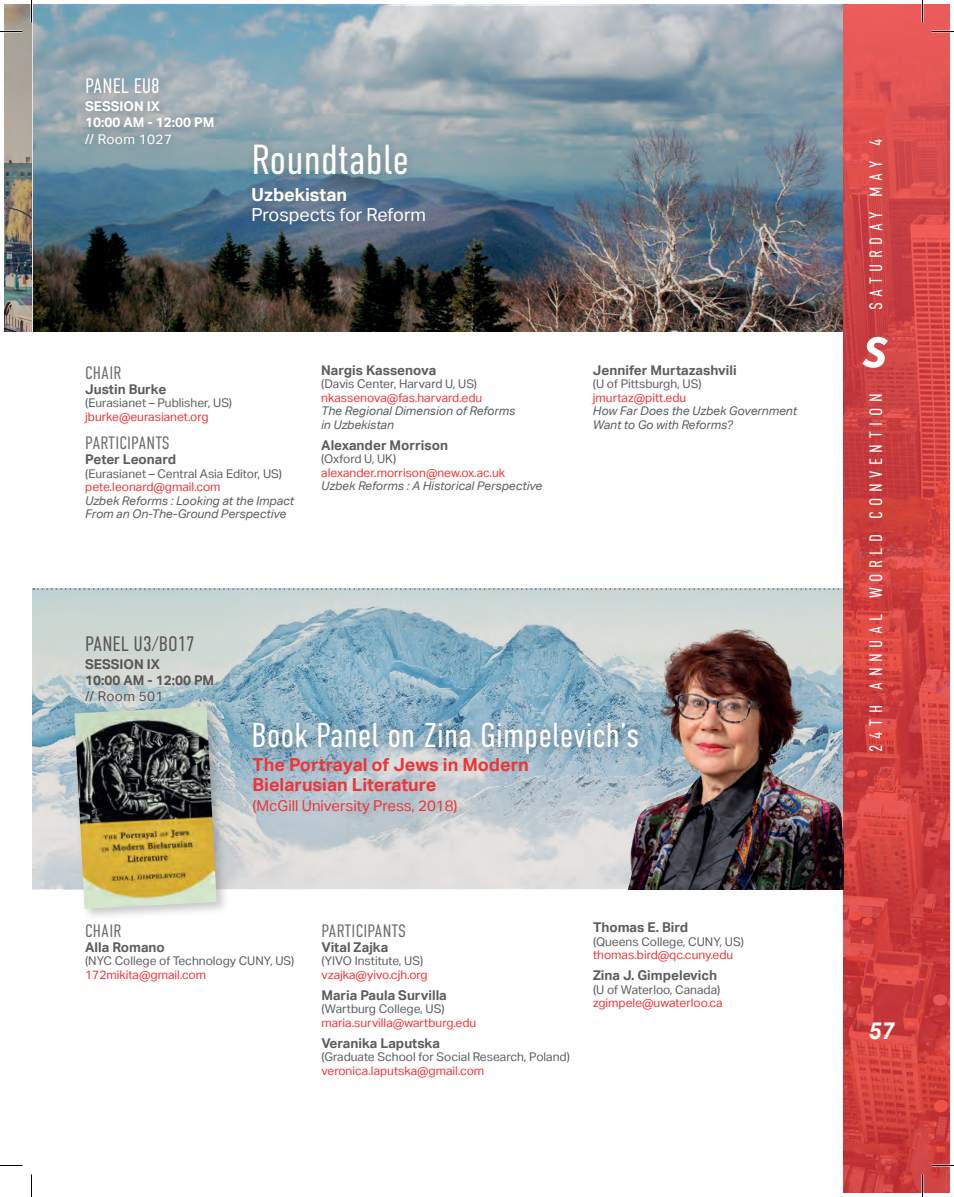
<style>
.page{position:relative;width:954px;height:1197px;background:#fff}
.page>*{position:absolute;margin:0;border:0;box-sizing:border-box;transform-origin:0 0}
.t1{font:italic 700 54px "Proxima Nova Cond";color:#fff}
.t2{font:300 42px "DIN Condensed";color:#fff}
.t3{font:300 34.5px "DIN Condensed";color:#fff}
.t4{font:italic 700 24px "Aktiv Grotesk";color:#fff;scale:.9 1}
.t5{font:300 21px "DIN Condensed";color:#595555}
.t6{font:300 21px "DIN Condensed";color:#fff}
.t7{font:700 18px/20.2px "Aktiv Grotesk";color:#ee3536}
.t8{font:300 18px "DIN Condensed";letter-spacing:.31em;color:#fff}
.t9{font:300 18px "DIN Condensed";letter-spacing:.01em;color:#6e6d6e}
.t10{font:18px "Aktiv Grotesk";color:#fff}
.t11{font:700 18px "Aktiv Grotesk";color:#fff}
.t12{font:15px "Aktiv Grotesk";color:#ee3536}
.t13{font:700 13.5px "Aktiv Grotesk";color:#5b5d5f}
.t14{font:700 13.5px/16.2px "Aktiv Grotesk";color:#fff}
.t15{font:700 13.5px/16.2px "Aktiv Grotesk";color:#595555}
.t16{font:13.5px "Aktiv Grotesk";letter-spacing:.03em;color:#fff}
.t17{font:13.5px "Aktiv Grotesk";letter-spacing:.03em;color:#595555}
.t18{font:12px "Aktiv Grotesk";color:#5b5d5f}
.t19{font:12px "Aktiv Grotesk";color:#ee3536}
.t20{font:italic 12px/13.5px "Aktiv Grotesk";color:#5b5d5f}
</style>
<div class="page">
<img style="left:843px;top:4px;width:107px;height:1188px">
<img style="left:4px;top:4px;width:28px;height:327px">
<img style="left:32px;top:6px;width:811px;height:326px">
<div style="left:79px;top:71px;width:144px;height:82px;background:#5b5d5f;opacity:.45"></div>
<div style="left:246px;top:138px;width:189px;height:96px;background:#5b5d5f;opacity:.45"></div>
<svg style="left:32px;top:588px;width:811px;height:301px;background:#b8c9d0"></svg>
<div style="left:247px;top:716px;width:400px;height:47px;background:#5b5d5f;opacity:.45"></div>
<div style="left:71px;top:703px;width:159px;height:219px;background:#5b5d5f;opacity:.35"></div>
<img style="left:74px;top:707px;width:143px;height:202px">
<img style="left:614px;top:626px;width:229px;height:263px">
<svg style="left:33px;top:588px;width:812px;height:2px;background:#b0bdbe"></svg>
<svg style="left:0;top:31px;width:22px;height:1px"></svg>
<svg style="left:932px;top:31px;width:22px;height:1px"></svg>
<svg style="left:0;top:1165px;width:22px;height:1px"></svg>
<svg style="left:932px;top:1165px;width:22px;height:1px"></svg>
<svg style="left:31px;top:0;width:1px;height:22px"></svg>
<svg style="left:31px;top:1174px;width:1px;height:23px"></svg>
<svg style="left:922px;top:0;width:1px;height:22px"></svg>
<svg style="left:922px;top:1174px;width:1px;height:23px"></svg>
<h3 class="t6" style="left:85px;top:74px;width:76px">PANEL EU8</h3>
<p class="t14" style="left:85px;top:98px;width:131px">SESSION IX<br>10:00 AM - 12:00 PM</p>
<p class="t16" style="left:85px;top:131px;width:88px">// Room 1027</p>
<h2 class="t2" style="left:252px;top:136px;width:159px">Roundtable</h2>
<h3 class="t11" style="left:252px;top:184px;width:97px">Uzbekistan</h3>
<h3 class="t10" style="left:252px;top:205px;width:176px">Prospects for Reform</h3>
<h3 class="t9" style="left:85px;top:363px;width:38px">CHAIR</h3>
<p class="t13" style="left:85px;top:381px;width:83px">Justin Burke</p>
<p class="t18" style="left:85px;top:396px;width:148px">(Eurasianet – Publisher, US)</p>
<p class="t19" style="left:85px;top:410px;width:125px">jburke@eurasianet.org</p>
<h3 class="t9" style="left:85px;top:433px;width:86px">PARTICIPANTS</h3>
<p class="t13" style="left:85px;top:451px;width:93px">Peter Leonard</p>
<p class="t18" style="left:85px;top:467px;width:198px">(Eurasianet – Central Asia Editor, US)</p>
<p class="t19" style="left:85px;top:480px;width:137px">pete.leonard@gmail.com</p>
<p class="t20" style="left:85px;top:494px;width:210px">Uzbek Reforms : Looking at the Impact<br>From an On-The-Ground Perspective</p>
<p class="t13" style="left:321px;top:362px;width:116px">Nargis Kassenova</p>
<p class="t18" style="left:321px;top:377px;width:157px">(Davis Center, Harvard U, US)</p>
<p class="t19" style="left:321px;top:390px;width:162px">nkassenova@fas.harvard.edu</p>
<p class="t20" style="left:321px;top:404px;width:196px">The Regional Dimension of Reforms in Uzbekistan</p>
<p class="t13" style="left:321px;top:437px;width:128px">Alexander Morrison</p>
<p class="t18" style="left:321px;top:452px;width:77px">(Oxford U, UK)</p>
<p class="t19" style="left:321px;top:465px;width:185px">alexander.morrison@new.ox.ac.uk</p>
<p class="t20" style="left:321px;top:479px;width:223px">Uzbek Reforms : A Historical Perspective</p>
<h3 class="t5" style="left:85px;top:632px;width:111px">PANEL U3/BO17</h3>
<p class="t15" style="left:85px;top:656px;width:131px">SESSION IX<br>10:00 AM - 12:00 PM</p>
<p class="t17" style="left:85px;top:689px;width:80px">// Room 501</p>
<p class="t13" style="left:593px;top:362px;width:145px">Jennifer Murtazashvili</p>
<p class="t18" style="left:593px;top:377px;width:110px">(U of Pittsburgh, US)</p>
<p class="t19" style="left:593px;top:390px;width:95px">jmurtaz@pitt.edu</p>
<p class="t20" style="left:593px;top:404px;width:206px">How Far Does the Uzbek Government<br>Want to Go with Reforms?</p>
<h3 class="t3" style="left:251px;top:716px;width:389px">Book Panel on Zina Gimpelevich’s</h3>
<h3 class="t7" style="left:253px;top:754px;width:278px">The Portrayal of Jews in Modern<br>Bielarusian Literature</h3>
<p class="t12" style="left:253px;top:797px;width:207px">(McGill University Press, 2018)</p>
<h3 class="t9" style="left:85px;top:920px;width:38px">CHAIR</h3>
<p class="t13" style="left:85px;top:939px;width:81px">Alla Romano</p>
<p class="t18" style="left:85px;top:954px;width:211px">(NYC College of Technology CUNY, US)</p>
<p class="t19" style="left:85px;top:967px;width:122px">172mikita@gmail.com</p>
<h3 class="t9" style="left:322px;top:920px;width:86px">PARTICIPANTS</h3>
<p class="t13" style="left:321px;top:939px;width:68px">Vital Zajka</p>
<p class="t18" style="left:321px;top:954px;width:103px">(YIVO Institute, US)</p>
<p class="t19" style="left:321px;top:967px;width:108px">vzajka@yivo.cjh.org</p>
<p class="t13" style="left:321px;top:987px;width:127px">Maria Paula Survilla</p>
<p class="t18" style="left:321px;top:1002px;width:125px">(Wartburg College, US)</p>
<p class="t19" style="left:321px;top:1015px;width:156px">maria.survilla@wartburg.edu</p>
<p class="t13" style="left:321px;top:1035px;width:120px">Veranika Laputska</p>
<p class="t18" style="left:321px;top:1050px;width:250px">(Graduate School for Social Research, Poland)</p>
<p class="t19" style="left:321px;top:1063px;width:164px">veronica.laputska@gmail.com</p>
<p class="t13" style="left:593px;top:919px;width:97px">Thomas E. Bird</p>
<p class="t18" style="left:593px;top:935px;width:152px">(Queens College, CUNY, US)</p>
<p class="t19" style="left:593px;top:948px;width:142px">thomas.bird@qc.cuny.edu</p>
<p class="t13" style="left:593px;top:967px;width:126px">Zina J. Gimpelevich</p>
<p class="t18" style="left:593px;top:983px;width:129px">(U of Waterloo, Canada)</p>
<p class="t19" style="left:593px;top:996px;width:131px">zgimpele@uwaterloo.ca</p>
<h3 class="t8" style="left:866px;top:310px;width:173px;rotate:-90deg">SATURDAY MAY 4</h3>
<h1 class="t1" style="left:863px;top:319px;width:25px">S</h1>
<h3 class="t8" style="left:866px;top:752px;width:359px;rotate:-90deg">24TH ANNUAL WORLD CONVENTION</h3>
<h3 class="t4" style="left:868px;top:1015px;width:30px">57</h3>
</div>
